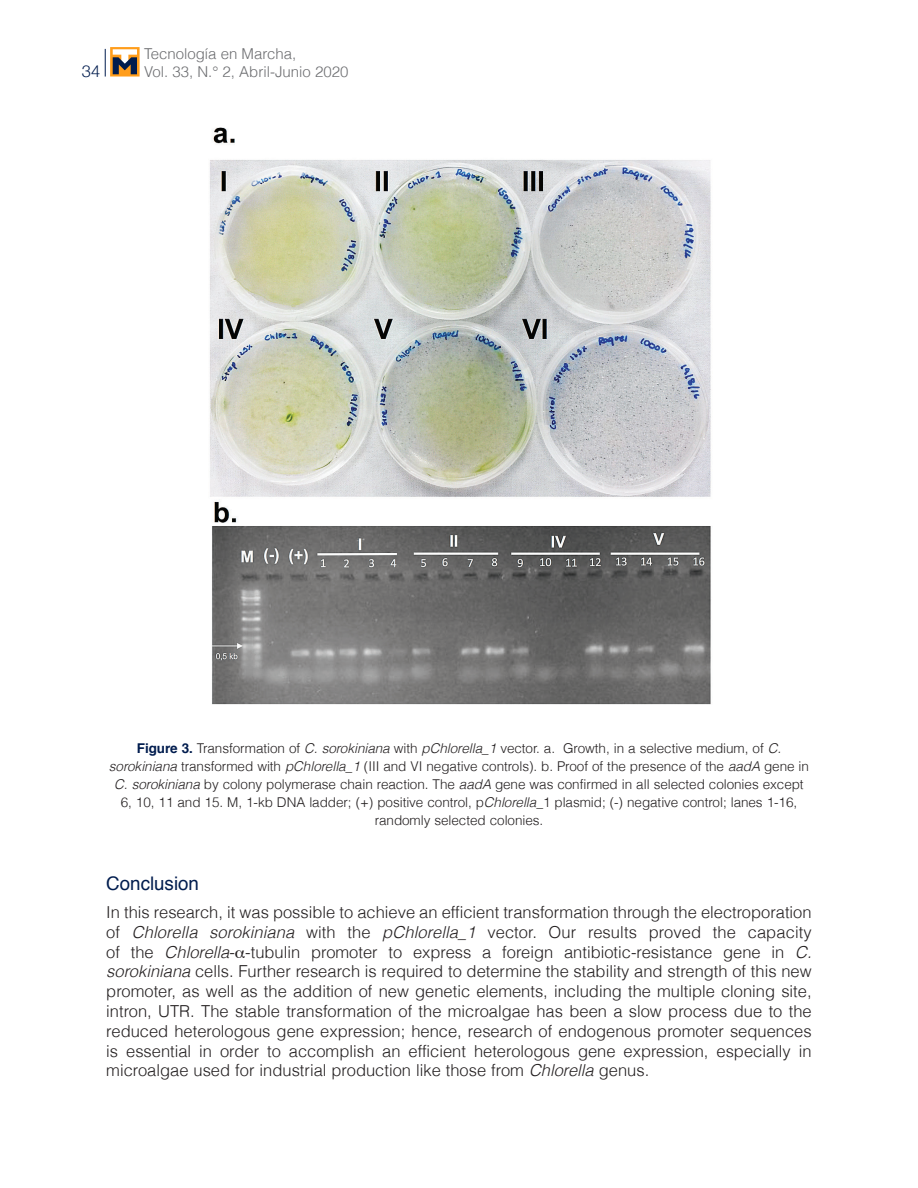
<style>
.page{position:relative;width:918px;height:1188px;background:#fff}
.page>*{position:absolute;margin:0;border:0;box-sizing:border-box;transform-origin:0 0}
._7subtitulo{font:18.75px "Helvetica";color:#001c4e}
._6texto{font:300 16.5px/19.8px "Helvetica";color:#231f20;text-align:justify}
.t1{font:300 16.5px "Helvetica Neue";color:#001c4e}
.t2{font:300 15px "Helvetica";color:#6c6d70}
._9tituloscuadros{font:300 13.5px/18px "Helvetica";letter-spacing:-.005em;color:#231f20;text-align:center}
.s1{font-weight:700;color:#001c4e}
.s2{font-style:italic}
</style>
<div class="page">
<svg style="left:105px;top:49px;width:1px;height:28px"></svg>
<svg style="left:110px;top:47px;width:30px;height:30px"></svg>
<svg style="left:113px;top:49px;width:24px;height:25px"></svg>
<img style="left:210px;top:128px;width:501px;height:577px">
<p class="t2" style="left:144px;top:41px;width:154px">Tecnología en Marcha,</p>
<p class="t1" style="left:82px;top:57px;width:20px">34</p>
<p class="t2" style="left:144px;top:59px;width:206px">Vol. 33, N.° 2, Abril-Junio 2020</p>
<p class="_9tituloscuadros" style="left:109px;top:738px;width:702px"><span class="s1">Figure 3.</span> Transformation of <span class="s2">C. sorokiniana</span> with <span class="s2">pChlorella_1</span> vector. a. Growth, in a selective medium, of <span class="s2">C. sorokiniana</span> transformed with <span class="s2">pChlorella_1</span> (III and VI negative controls). b. Proof of the presence of the <span class="s2">aadA</span> gene in <span class="s2">C. sorokiniana</span> by colony polymerase chain reaction. The <span class="s2">aadA</span> gene was confirmed in all selected colonies except 6, 10, 11 and 15. M, 1-kb DNA ladder; (+) positive control, p<span class="s2">Chlorella</span>_1 plasmid; (-) negative control; lanes 1-16, randomly selected colonies.</p>
<p class="_7subtitulo" style="left:106px;top:869px;width:94px">Conclusion</p>
<p class="_6texto" style="left:106px;top:901px;width:707px">In this research, it was possible to achieve an efficient transformation through the electroporation of <span class="s2">Chlorella sorokiniana</span> with the <span class="s2">pChlorella_1</span> vector. Our results proved the capacity of the <span class="s2">Chlorella</span>- -tubulin promoter to express a foreign antibiotic-resistance gene in <span class="s2">C. sorokiniana</span> cells. Further research is required to determine the stability and strength of this new promoter, as well as the addition of new genetic elements, including the multiple cloning site, intron, UTR. The stable transformation of the microalgae has been a slow process due to the reduced heterologous gene expression; hence, research of endogenous promoter sequences is essential in order to accomplish an efficient heterologous gene expression, especially in microalgae used for industrial production like those from <span class="s2">Chlorella</span> genus.</p>
</div>
